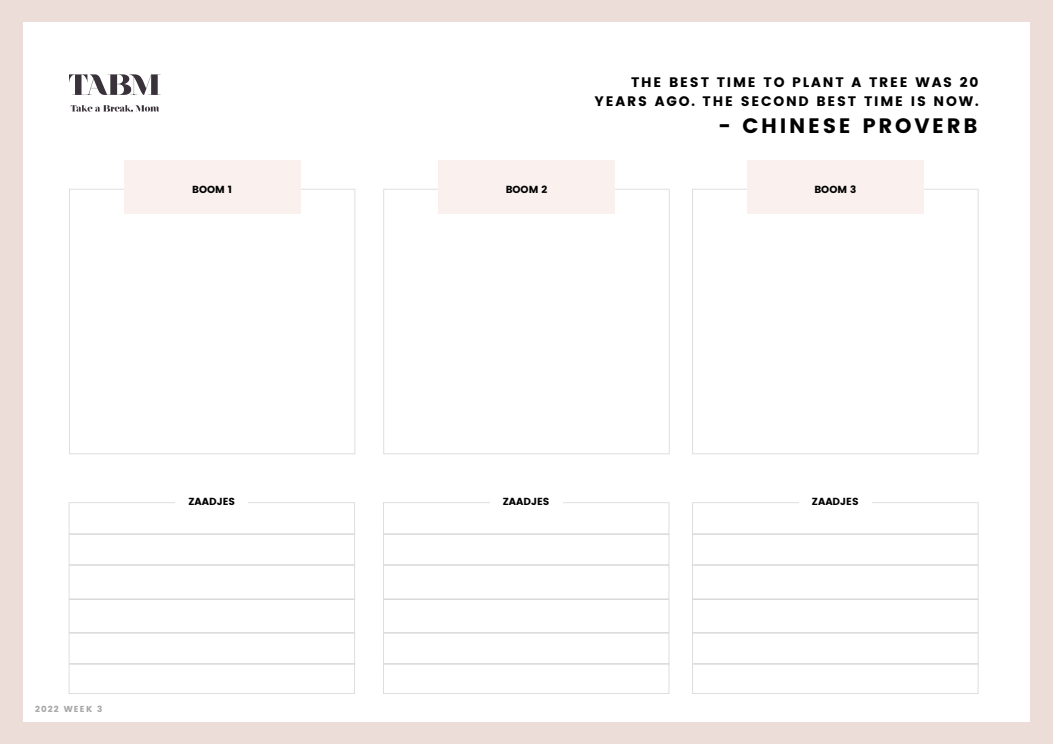
<style>
.page{position:relative;width:1053px;height:744px;background:#fff}
.page>*{position:absolute;margin:0;border:0;box-sizing:border-box;transform-origin:0 0}
.t1{font:20.84px "Poppins";letter-spacing:.13em;color:#000}
.t2{font:13.76px/19.7px "Poppins";letter-spacing:.13em;color:#000;text-align:right}
.t3{font:10.24px "Poppins";color:#000}
.t4{font:8.64px "Poppins";letter-spacing:.13em;color:#a6a6a6}
</style>
<div class="page">
<div style="left:0;top:0;width:1052px;height:744px;background:#ecddd8"></div>
<div style="left:23px;top:23px;width:1006px;height:699px;background:#fff"></div>
<hr style="left:69px;top:190px;width:1px;height:263px;background:#d9d9d9">
<hr style="left:354px;top:190px;width:1px;height:263px;background:#d9d9d9">
<hr style="left:70px;top:453px;width:284px;height:1px;background:#d9d9d9">
<hr style="left:70px;top:189px;width:284px;height:1px;background:#d9d9d9">
<div style="left:124px;top:160px;width:176px;height:54px;background:#faf1ee"></div>
<svg style="left:69px;top:74px;width:92px;height:21px"></svg>
<svg style="left:71px;top:105px;width:88px;height:7px"></svg>
<hr style="left:383px;top:190px;width:1px;height:263px;background:#d9d9d9">
<hr style="left:668px;top:190px;width:1px;height:263px;background:#d9d9d9">
<hr style="left:384px;top:453px;width:284px;height:1px;background:#d9d9d9">
<hr style="left:384px;top:189px;width:284px;height:1px;background:#d9d9d9">
<div style="left:438px;top:160px;width:176px;height:54px;background:#faf1ee"></div>
<hr style="left:692px;top:190px;width:1px;height:263px;background:#d9d9d9">
<hr style="left:977px;top:190px;width:1px;height:263px;background:#d9d9d9">
<hr style="left:693px;top:453px;width:284px;height:1px;background:#d9d9d9">
<hr style="left:693px;top:189px;width:284px;height:1px;background:#d9d9d9">
<div style="left:747px;top:160px;width:176px;height:54px;background:#faf1ee"></div>
<hr style="left:69px;top:503px;width:1px;height:190px;background:#d9d9d9">
<hr style="left:354px;top:503px;width:1px;height:190px;background:#d9d9d9">
<hr style="left:69px;top:693px;width:285px;height:1px;background:#d9d9d9">
<hr style="left:69px;top:502px;width:285px;height:1px;background:#d9d9d9">
<div style="left:175px;top:473px;width:73px;height:54px;background:#fff"></div>
<hr style="left:69px;top:564px;width:285px;height:2px;background:#d9d9d9">
<hr style="left:69px;top:598px;width:285px;height:2px;background:#d9d9d9">
<hr style="left:69px;top:632px;width:285px;height:2px;background:#d9d9d9">
<hr style="left:70px;top:663px;width:284px;height:2px;background:#d9d9d9">
<hr style="left:69px;top:533px;width:285px;height:2px;background:#d9d9d9">
<hr style="left:383px;top:503px;width:1px;height:190px;background:#d9d9d9">
<hr style="left:668px;top:503px;width:1px;height:190px;background:#d9d9d9">
<hr style="left:384px;top:693px;width:284px;height:1px;background:#d9d9d9">
<hr style="left:384px;top:502px;width:284px;height:1px;background:#d9d9d9">
<div style="left:489px;top:473px;width:73px;height:54px;background:#fff"></div>
<hr style="left:384px;top:564px;width:284px;height:2px;background:#d9d9d9">
<hr style="left:384px;top:598px;width:284px;height:2px;background:#d9d9d9">
<hr style="left:384px;top:632px;width:284px;height:2px;background:#d9d9d9">
<hr style="left:384px;top:663px;width:285px;height:2px;background:#d9d9d9">
<hr style="left:384px;top:533px;width:284px;height:2px;background:#d9d9d9">
<hr style="left:692px;top:503px;width:1px;height:190px;background:#d9d9d9">
<hr style="left:977px;top:503px;width:1px;height:190px;background:#d9d9d9">
<hr style="left:693px;top:693px;width:284px;height:1px;background:#d9d9d9">
<hr style="left:693px;top:502px;width:284px;height:1px;background:#d9d9d9">
<div style="left:798px;top:473px;width:73px;height:54px;background:#fff"></div>
<hr style="left:693px;top:564px;width:284px;height:2px;background:#d9d9d9">
<hr style="left:693px;top:598px;width:284px;height:2px;background:#d9d9d9">
<hr style="left:693px;top:632px;width:284px;height:2px;background:#d9d9d9">
<hr style="left:693px;top:663px;width:285px;height:2px;background:#d9d9d9">
<hr style="left:693px;top:533px;width:284px;height:2px;background:#d9d9d9">
<p class="t3" style="left:192px;top:183px;width:42px">BOOM 1</p>
<p class="t2" style="left:594px;top:72px;width:385px">THE BEST TIME TO PLANT A TREE WAS 20<br>YEARS AGO. THE SECOND BEST TIME IS NOW.</p>
<p class="t1" style="left:718px;top:114px;width:260px">- CHINESE PROVERB</p>
<p class="t3" style="left:505px;top:183px;width:43px">BOOM 2</p>
<p class="t3" style="left:814px;top:183px;width:43px">BOOM 3</p>
<p class="t4" style="left:35px;top:704px;width:69px">2022 WEEK 3</p>
<p class="t3" style="left:188px;top:496px;width:48px">ZAADJES</p>
<p class="t3" style="left:502px;top:496px;width:48px">ZAADJES</p>
<p class="t3" style="left:811px;top:496px;width:48px">ZAADJES</p>
</div>
